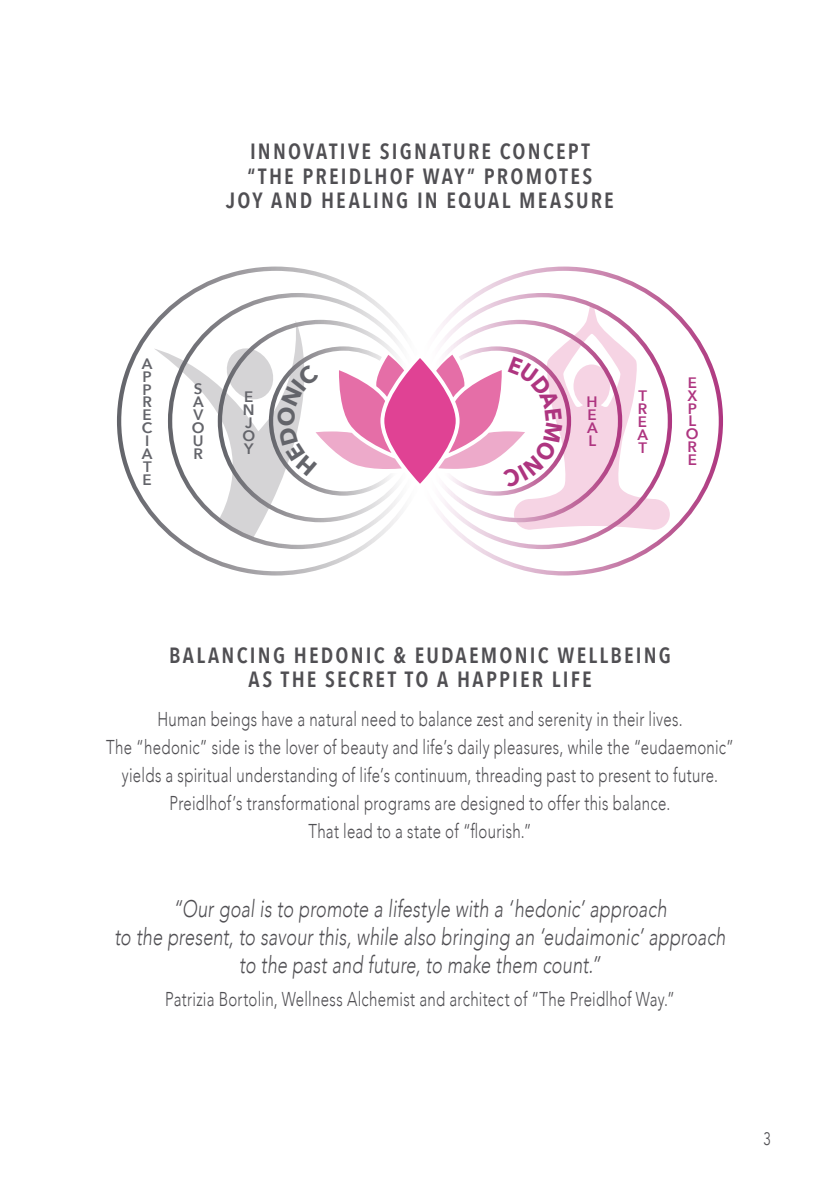
<style>
.page{position:relative;width:840px;height:1191px;background:#fff}
.page>*{position:absolute;margin:0;border:0;box-sizing:border-box;transform-origin:0 0}
.t1{font:italic 300 24px/28px "Avenir";letter-spacing:.01em;color:#504f53;text-align:center;scale:.75 1}
.t2{font:600 22px/24px "Avenir Next Condensed";letter-spacing:.1em;color:#504f53;text-align:center}
.t3{font:300 20px/28px "Avenir";letter-spacing:.02em;color:#504f53;text-align:center;scale:.75 1}
.t4{font:18px "Avenir";color:#504f53;scale:.75 1}
.t5{font:600 15px/13px "Avenir Next";color:#63646a}
.t6{font:600 15px/13px "Avenir Next";color:#ae3580;text-align:justify}
</style>
<div class="page">
<svg style="left:117px;top:266px;width:262px;height:309px"></svg>
<svg style="left:461px;top:266px;width:261px;height:309px"></svg>
<svg style="left:154px;top:303px;width:515px;height:235px"></svg>
<p class="t2" style="left:226px;top:139px;width:389px">INNOVATIVE SIGNATURE CONCEPT “THE PREIDLHOF WAY” PROMOTES<br>JOY AND HEALING IN EQUAL MEASURE</p>
<p class="t5" style="left:142px;top:356px;width:12px">A<br>P<br>P<br>R<br>E<br>C<br>I<br>A<br>T<br>E</p>
<p class="t5" style="left:192px;top:382px;width:14px">S<br>A<br>V<br>O<br>U<br>R</p>
<p class="t5" style="left:242px;top:390px;width:14px">E<br>N<br>J<br>O<br>Y</p>
<p class="t6" style="left:586px;top:395px;width:13px">H E A L</p>
<p class="t6" style="left:637px;top:389px;width:12px">T R E A T</p>
<p class="t6" style="left:685px;top:375px;width:14px;text-align:left">E<br>X<br>P<br>L<br>O<br>R<br>E</p>
<p class="t2" style="left:169px;top:642px;width:503px">BALANCING HEDONIC &amp; EUDAEMONIC WELLBEING<br>AS THE SECRET TO A HAPPIER LIFE</p>
<p class="t3" style="left:106px;top:705px;width:838px">Human beings have a natural need to balance zest and serenity in their lives.<br>The “hedonic” side is the lover of beauty and life’s daily pleasures, while the “eudaemonic” yields a spiritual understanding of life’s continuum, threading past to present to future.<br>Preidlhof’s transformational programs are designed to offer this balance.<br>That lead to a state of “flourish.”</p>
<p class="t1" style="left:114px;top:894px;width:816px">“Our goal is to promote a lifestyle with a ‘hedonic’ approach<br>to the present, to savour this, while also bringing an ‘eudaimonic’ approach to the past and future, to make them count.”</p>
<p class="t3" style="left:165px;top:985px;width:680px">Patrizia Bortolin, Wellness Alchemist and architect of “The Preidlhof Way.”</p>
<p class="t4" style="left:763px;top:1128px;width:12px">3</p>
</div>
